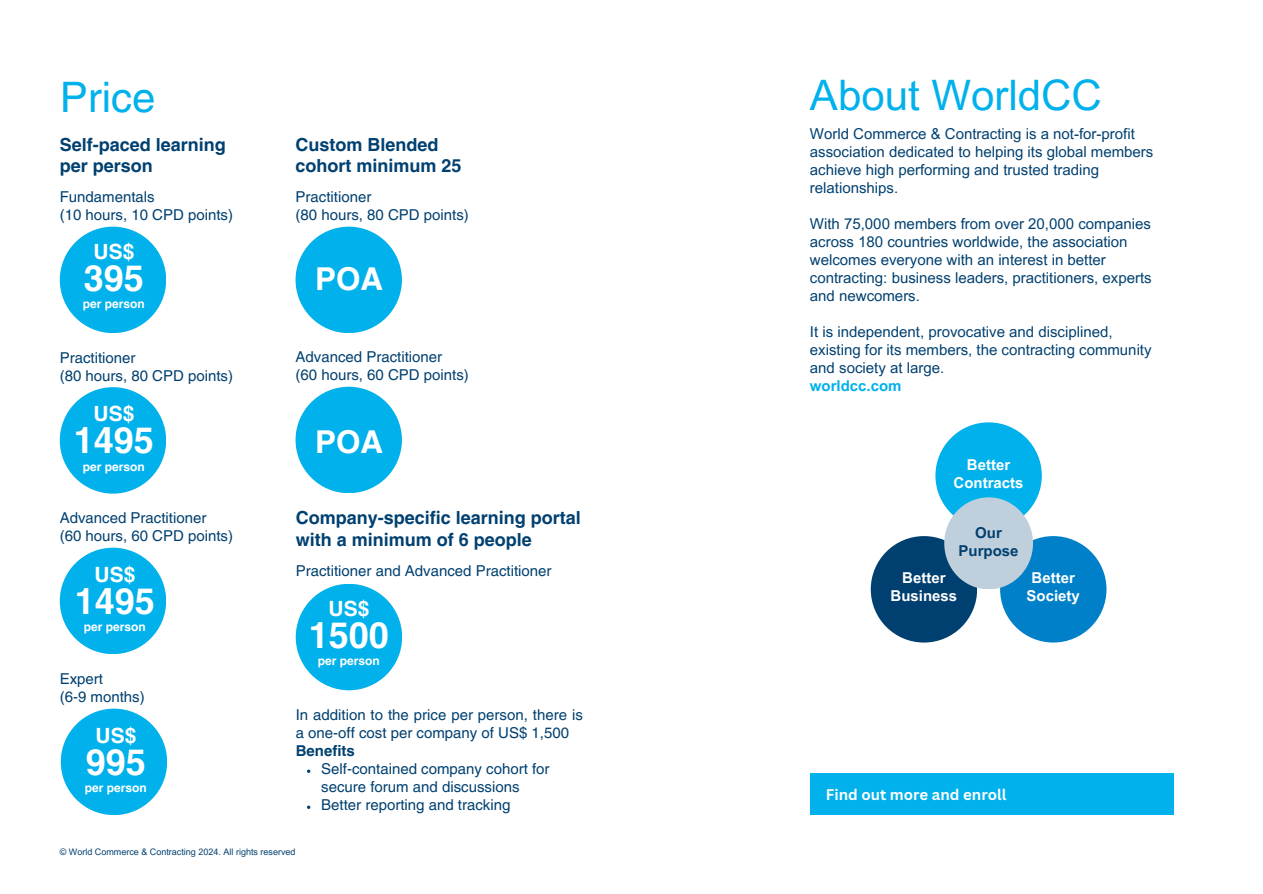
<style>
.page{position:relative;width:1263px;height:894px;background:#fff}
.page>*{position:absolute;margin:0;border:0;box-sizing:border-box;transform-origin:0 0}
.t1{font:42px "Arial MT Pro";color:#00b1eb}
.t2{font:42px "Helvetica LT Pro";color:#00b1eb}
.t3{font:700 36px "Helvetica LT Pro";color:#fff}
.t4{font:700 31.5px "Helvetica LT Pro";color:#fff}
.t5{font:700 21px "Helvetica LT Pro";color:#fff}
.t6{font:700 18px/21.3px "Helvetica LT Pro";color:#004070}
.t7{font:15px/18px "Arial MT Pro";color:#004070}
.t8{font:15px/18px "Helvetica LT Pro";color:#004070}
.t9{font:700 15px/18px "Arial MT Pro";color:#fff;text-align:center}
.t10{font:700 15px "Canva Sans";color:#fff}
.t11{font:700 15px/18px "Arial MT Pro";color:#004070;text-align:center}
.t12{font:700 12px "Helvetica LT Pro";color:#fff}
.t13{font:9px "Arial MT Pro";color:#004070}
.s1{font-weight:700}
.s2{font-weight:700;color:#00b1eb}
</style>
<div class="page">
<div style="left:60px;top:226px;width:106px;height:107px;background:#00b1eb;border-radius:50%"></div>
<div style="left:810px;top:773px;width:364px;height:41px;background:#00b1eb"></div>
<div style="left:935px;top:422px;width:107px;height:106px;background:#00b1eb;border-radius:50%"></div>
<div style="left:871px;top:536px;width:106px;height:106px;background:#004070;border-radius:50%"></div>
<div style="left:1000px;top:536px;width:106px;height:106px;background:#0080c9;border-radius:50%"></div>
<div style="left:944px;top:497px;width:89px;height:92px;background:#bfcfdb;border-radius:50%"></div>
<div style="left:296px;top:583px;width:106px;height:107px;background:#00b1eb;border-radius:50%"></div>
<div style="left:60px;top:387px;width:106px;height:106px;background:#00b1eb;border-radius:50%"></div>
<div style="left:60px;top:547px;width:106px;height:107px;background:#00b1eb;border-radius:50%"></div>
<div style="left:61px;top:708px;width:106px;height:106px;background:#00b1eb;border-radius:50%"></div>
<div style="left:296px;top:226px;width:106px;height:107px;background:#00b1eb;border-radius:50%"></div>
<div style="left:296px;top:386px;width:106px;height:107px;background:#00b1eb;border-radius:50%"></div>
<h1 class="t2" style="left:60px;top:82px;width:97px">Price</h1>
<h3 class="t6" style="left:60px;top:135px;width:168px">Self-paced learning per person</h3>
<h5 class="t8" style="left:60px;top:189px;width:175px">Fundamentals<br>(10 hours, 10 CPD points)</h5>
<h5 class="t5" style="left:94px;top:244px;width:42px">US$</h5>
<h5 class="t3" style="left:84px;top:265px;width:62px">395</h5>
<h5 class="t12" style="left:83px;top:299px;width:64px">per person</h5>
<h5 class="t8" style="left:60px;top:350px;width:175px">Practitioner<br>(80 hours, 80 CPD points)</h5>
<h4 class="t5" style="left:94px;top:406px;width:42px">US$</h4>
<h4 class="t3" style="left:74px;top:427px;width:82px">1495</h4>
<h4 class="t12" style="left:83px;top:462px;width:64px">per person</h4>
<h3 class="t8" style="left:60px;top:510px;width:175px">Advanced Practitioner<br>(60 hours, 60 CPD points)</h3>
<h4 class="t5" style="left:95px;top:566px;width:42px">US$</h4>
<h4 class="t3" style="left:75px;top:588px;width:82px">1495</h4>
<h4 class="t12" style="left:84px;top:622px;width:64px">per person</h4>
<h5 class="t8" style="left:60px;top:670px;width:86px">Expert<br>(6-9 months)</h5>
<h4 class="t5" style="left:96px;top:728px;width:42px">US$</h4>
<h4 class="t3" style="left:86px;top:749px;width:62px">995</h4>
<h4 class="t12" style="left:85px;top:783px;width:64px">per person</h4>
<h5 class="t6" style="left:296px;top:135px;width:168px">Custom Blended cohort minimum 25</h5>
<p class="t8" style="left:296px;top:189px;width:175px">Practitioner<br>(80 hours, 80 CPD points)</p>
<p class="t4" style="left:315px;top:267px;width:70px">POA</p>
<h4 class="t3" style="left:269px;top:267px;width:82px">1695</h4>
<h4 class="t8" style="left:296px;top:349px;width:175px">Advanced Practitioner<br>(60 hours, 60 CPD points)</h4>
<p class="t4" style="left:315px;top:430px;width:70px">POA</p>
<h3 class="t6" style="left:296px;top:509px;width:287px">Company-specific learning portal with a minimum of 6 people</h3>
<h6 class="t8" style="left:296px;top:563px;width:257px">Practitioner and Advanced Practitioner</h6>
<h6 class="t5" style="left:328px;top:601px;width:42px">US$</h6>
<h6 class="t3" style="left:309px;top:622px;width:82px">1500</h6>
<h6 class="t12" style="left:318px;top:656px;width:64px">per person</h6>
<h6 class="t8" style="left:296px;top:707px;width:289px">In addition to the price per person, there is a one-off cost per company of US$ 1,500<br><span class="s1">Benefits</span></h6>
<h5 class="t8" style="left:321px;top:761px;width:230px">Self-contained company cohort for secure forum and discussions</h5>
<h5 class="t8" style="left:321px;top:797px;width:191px">Better reporting and tracking</h5>
<h1 class="t13" style="left:60px;top:848px;width:237px">© World Commerce &amp; Contracting 2024. All rights reserved</h1>
<h6 class="t1" style="left:810px;top:79px;width:293px">About WorldCC</h6>
<h2 class="t7" style="left:810px;top:127px;width:345px">World Commerce &amp; Contracting is a not-for-profit association dedicated to helping its global members achieve high performing and trusted trading relationships.</h2>
<h5 class="t7" style="left:810px;top:217px;width:343px">With 75,000 members from over 20,000 companies across 180 countries worldwide, the association welcomes everyone with an interest in better contracting: business leaders, practitioners, experts and newcomers.</h5>
<h6 class="t7" style="left:810px;top:325px;width:343px">It is independent, provocative and disciplined, existing for its members, the contracting community and society at large.<br><span class="s2">worldcc.com</span></h6>
<h5 class="t9" style="left:954px;top:457px;width:71px">Better<br>Contracts</h5>
<h5 class="t11" style="left:959px;top:525px;width:61px">Our<br>Purpose</h5>
<h5 class="t9" style="left:891px;top:571px;width:68px">Better<br>Business</h5>
<h2 class="t9" style="left:1027px;top:571px;width:55px">Better<br>Society</h2>
<h6 class="t10" style="left:826px;top:783px;width:182px">Find out more and enroll</h6>
</div>
